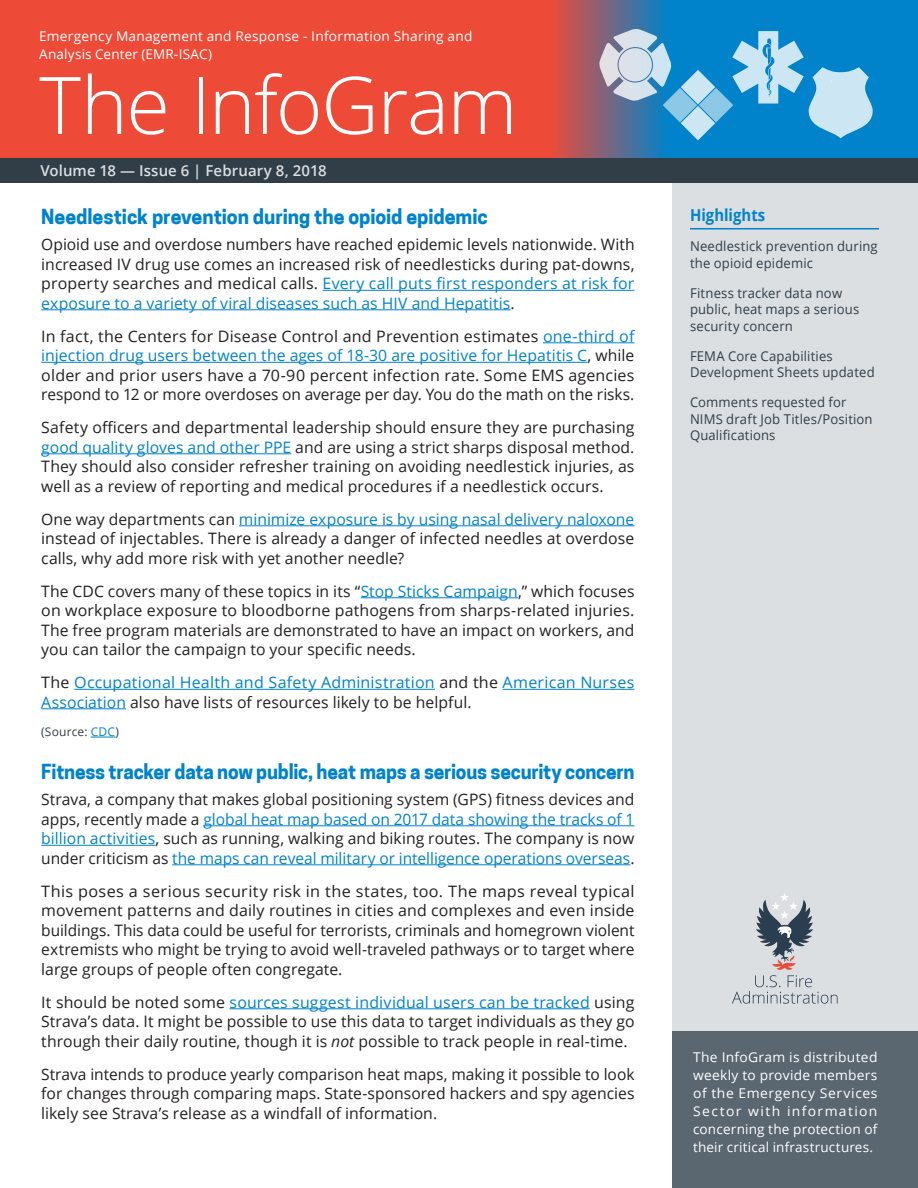
<style>
.page{position:relative;width:918px;height:1188px;background:#fff}
.page>*{position:absolute;margin:0;border:0;box-sizing:border-box;transform-origin:0 0}
.t1{font:300 79.5px "Open Sans";letter-spacing:-.02em;color:#fff}
.t2{font:700 19.5px "Coo Hew";letter-spacing:-.01em;color:#0083ca}
.t3{font:700 16.5px "Open Sans";letter-spacing:.005em;color:#0083ca;scale:.9 1}
.t4{font:15.75px/19.5px "Open Sans";color:#231f20;text-align:justify}
.t5{font:15.75px/19.5px "Open Sans";letter-spacing:.01em;color:#0083ca}
.Volume_Issue_Number{font:600 15px "Open Sans";letter-spacing:.005em;color:#dbdfe2}
.t6{font:13.5px/18px "Open Sans";letter-spacing:.015em;color:#fff}
.t7{font:13.5px/16.5px "Open Sans";letter-spacing:.01em;color:#313e48}
.t8{font:12px "Open Sans";letter-spacing:.015em;color:#313e48}
.s1{color:#0083ca}
.s2{color:#231f20}
.s3{font-style:italic}
</style>
<div class="page">
<div style="left:673px;top:183px;width:245px;height:1005px;background:#dbdfe2"></div>
<div style="left:0;top:0;width:918px;height:158px;background:#ed4b38"></div>
<svg style="left:555px;top:0;width:363px;height:158px;background:#3875a7"></svg>
<svg style="left:599px;top:29px;width:274px;height:111px;background:#5aa6d2"></svg>
<div style="left:673px;top:1031px;width:245px;height:157px;background:#5a6670"></div>
<svg style="left:732px;top:893px;width:106px;height:111px"></svg>
<div style="left:0;top:158px;width:918px;height:25px;background:#313e48"></div>
<hr style="left:690px;top:228px;width:189px;height:1px;background:#0083ca">
<hr style="left:323px;top:290px;width:312px;height:1px;background:#0083ca">
<hr style="left:41px;top:309px;width:470px;height:1px;background:#0083ca">
<hr style="left:543px;top:342px;width:91px;height:1px;background:#0083ca">
<hr style="left:41px;top:362px;width:547px;height:1px;background:#0083ca">
<hr style="left:41px;top:453px;width:250px;height:1px;background:#0083ca">
<hr style="left:239px;top:525px;width:396px;height:1px;background:#0083ca">
<hr style="left:361px;top:597px;width:157px;height:1px;background:#0083ca">
<hr style="left:74px;top:689px;width:361px;height:1px;background:#0083ca">
<hr style="left:503px;top:689px;width:132px;height:1px;background:#0083ca">
<hr style="left:41px;top:708px;width:85px;height:1px;background:#0083ca">
<svg style="left:91px;top:737px;width:25px;height:1px"></svg>
<hr style="left:203px;top:825px;width:431px;height:1px;background:#0083ca">
<hr style="left:41px;top:845px;width:115px;height:1px;background:#0083ca">
<hr style="left:172px;top:864px;width:458px;height:1px;background:#0083ca">
<hr style="left:230px;top:1008px;width:360px;height:1px;background:#0083ca">
<p class="t6" style="left:39px;top:26px;width:435px">Emergency Management and Response - Information Sharing and<br>Analysis Center (EMR-ISAC)</p>
<h1 class="t1" style="left:39px;top:51px;width:480px">The InfoGram</h1>
<p class="Volume_Issue_Number" style="left:40px;top:160px;width:288px">Volume 18 — Issue 6 | February 8, 2018</p>
<p class="t2" style="left:41px;top:205px;width:448px">Needlestick prevention during the opioid epidemic</p>
<p class="t4" style="left:41px;top:234px;width:595px">Opioid use and overdose numbers have reached epidemic levels nationwide. With increased IV drug use comes an increased risk of needlesticks during pat-downs, property searches and medical calls. <span class="s1">Every call puts first responders at risk for exposure to a variety of viral diseases such as HIV and Hepatitis</span>.</p>
<p class="t4" style="left:41px;top:326px;width:595px">In fact, the Centers for Disease Control and Prevention estimates <span class="s1">one-third of injection drug users between the ages of 18-30 are positive for Hepatitis C</span>, while older and prior users have a 70-90 percent infection rate. Some EMS agencies respond to 12 or more overdoses on average per day. You do the math on the risks.</p>
<p class="t4" style="left:41px;top:417px;width:595px">Safety officers and departmental leadership should ensure they are purchasing <span class="s1">good quality gloves and other PPE</span> and are using a strict sharps disposal method.<br>They should also consider refresher training on avoiding needlestick injuries, as well as a review of reporting and medical procedures if a needlestick occurs.</p>
<p class="t4" style="left:41px;top:509px;width:595px">One way departments can <span class="s1">minimize exposure is by using nasal delivery naloxone </span>instead of injectables. There is already a danger of infected needles at overdose calls, why add more risk with yet another needle?</p>
<p class="t4" style="left:41px;top:581px;width:595px">The CDC covers many of these topics in its “<span class="s1">Stop Sticks Campaign</span>,” which focuses on workplace exposure to bloodborne pathogens from sharps-related injuries.<br>The free program materials are demonstrated to have an impact on workers, and you can tailor the campaign to your specific needs.</p>
<p class="t5" style="left:41px;top:672px;width:595px"><span class="s2">The</span> Occupational Health and Safety Administration <span class="s2">and the</span> American Nurses<br>Association <span class="s2">also have lists of resources likely to be helpful.</span></p>
<p class="t8" style="left:41px;top:724px;width:79px">(Source: <span class="s1">CDC</span>)</p>
<p class="t2" style="left:41px;top:760px;width:595px">Fitness tracker data now public, heat maps a serious security concern</p>
<p class="t4" style="left:41px;top:789px;width:595px">Strava, a company that makes global positioning system (GPS) fitness devices and apps, recently made a <span class="s1">global heat map based on 2017 data showing the tracks of 1 billion activities</span>, such as running, walking and biking routes. The company is now under criticism as <span class="s1">the maps can reveal military or intelligence operations overseas</span>.</p>
<p class="t4" style="left:41px;top:881px;width:595px">This poses a serious security risk in the states, too. The maps reveal typical movement patterns and daily routines in cities and complexes and even inside buildings. This data could be useful for terrorists, criminals and homegrown violent extremists who might be trying to avoid well-traveled pathways or to target where large groups of people often congregate.</p>
<p class="t4" style="left:41px;top:992px;width:595px">It should be noted some <span class="s1">sources suggest individual users can be tracked</span> using Strava’s data. It might be possible to use this data to target individuals as they go through their daily routine, though it is <span class="s3">not</span> possible to track people in real-time.</p>
<p class="t4" style="left:41px;top:1064px;width:595px">Strava intends to produce yearly comparison heat maps, making it possible to look for changes through comparing maps. State-sponsored hackers and spy agencies likely see Strava’s release as a windfall of information.</p>
<p class="t3" style="left:690px;top:204px;width:85px">Highlights</p>
<p class="t7" style="left:690px;top:238px;width:189px">Needlestick prevention during the opioid epidemic</p>
<p class="t7" style="left:690px;top:284px;width:171px">Fitness tracker data now public, heat maps a serious security concern</p>
<p class="t7" style="left:690px;top:347px;width:186px">FEMA Core Capabilities<br>Development Sheets updated</p>
<p class="t7" style="left:690px;top:394px;width:184px">Comments requested for<br>NIMS draft Job Titles/Position<br>Qualifications</p>
<p class="t6" style="left:693px;top:1048px;width:186px;text-align:justify">The InfoGram is distributed weekly to provide members of the Emergency Services Sector with information concerning the protection of their critical infrastructures.</p>
</div>
